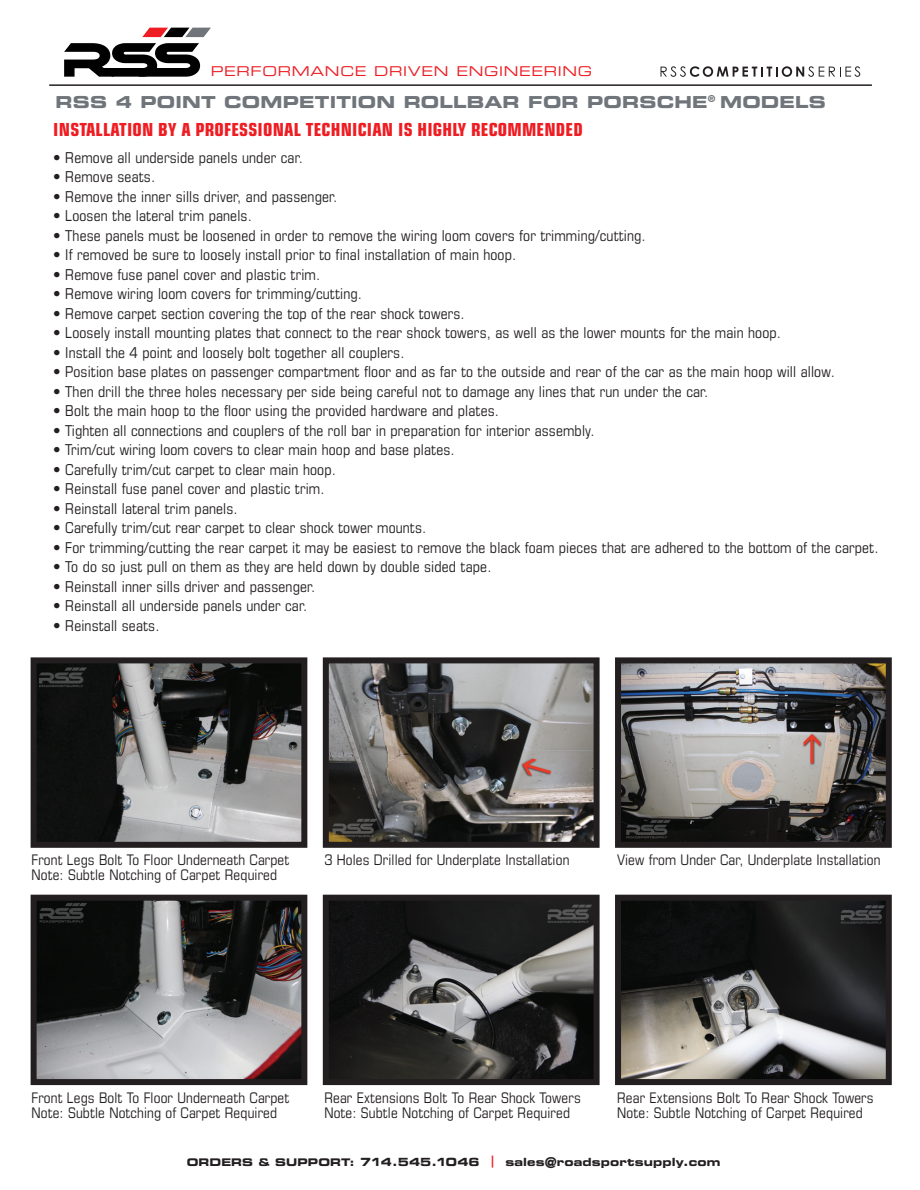
<style>
.page{position:relative;width:920px;height:1190px;background:#fff}
.page>*{position:absolute;margin:0;border:0;box-sizing:border-box;transform-origin:0 0}
.t1{font:700 condensed 18px "Eurostile";letter-spacing:.01em;color:#ee1d23}
.t2{font:16.5px "Eurostile Bold Extended Two";letter-spacing:.01em;color:#6f757a}
.t3{font:condensed 15px "Eurostile";letter-spacing:.01em;color:#231f20}
.t4{font:condensed 14.55px/14.5px "Eurostile";letter-spacing:.01em;color:#231f20}
.t5{font:13.5px "Eurostile Extended Two";letter-spacing:.05em;color:#ee1d23}
.t6{font:11.25px "Eurostile Bold Extended Two";letter-spacing:.01em;color:#231f20}
.s1{font-size:10.5px}
.s2{font-family:"Arial";font-weight:900;font-size:13.2px;color:#ee1d23}
.s3{font-size:15px}
</style>
<div class="page">
<svg style="left:64px;top:43px;width:136px;height:34px"></svg>
<svg style="left:142px;top:28px;width:69px;height:9px"></svg>
<hr style="left:49px;top:84px;width:822px;height:2px;background:#231f20">
<img style="left:38px;top:901px;width:262px;height:177px">
<img style="left:330px;top:901px;width:262px;height:177px">
<img style="left:622px;top:901px;width:262px;height:177px">
<div style="left:31px;top:894px;width:276px;height:191px;border:6px solid #231f20"></div>
<div style="left:323px;top:894px;width:276px;height:191px;border:6px solid #231f20"></div>
<div style="left:615px;top:894px;width:276px;height:191px;border:6px solid #231f20"></div>
<img style="left:330px;top:664px;width:262px;height:176px">
<img style="left:622px;top:664px;width:262px;height:176px">
<img style="left:38px;top:664px;width:262px;height:176px">
<div style="left:31px;top:657px;width:276px;height:190px;border:6px solid #231f20"></div>
<div style="left:323px;top:657px;width:276px;height:190px;border:6px solid #231f20"></div>
<div style="left:615px;top:657px;width:276px;height:190px;border:6px solid #231f20"></div>
<svg style="left:660px;top:66px;width:200px;height:11px"></svg>
<p class="t5" style="left:211px;top:62px;width:383px">PERFORMANCE DRIVEN ENGINEERING</p>
<p class="t2" style="left:56px;top:90px;width:771px">RSS 4 POINT COMPETITION ROLLBAR FOR PORSCHE<sup>®</sup> MODELS</p>
<p class="t1" style="left:53px;top:118px;width:531px">INSTALLATION BY A PROFESSIONAL TECHNICIAN IS HIGHLY RECOMMENDED</p>
<p class="t3" style="left:53px;top:148px;width:251px">• Remove all underside panels under car.</p>
<p class="t3" style="left:53px;top:168px;width:103px">• Remove seats.</p>
<p class="t3" style="left:53px;top:187px;width:285px">• Remove the inner sills driver, and passenger.</p>
<p class="t3" style="left:53px;top:207px;width:200px">• Loosen the lateral trim panels.</p>
<p class="t3" style="left:53px;top:226px;width:594px">• These panels must be loosened in order to remove the wiring loom covers for trimming/cutting.</p>
<p class="t3" style="left:53px;top:246px;width:464px">• If removed be sure to loosely install prior to final installation of main hoop.</p>
<p class="t3" style="left:53px;top:265px;width:268px">• Remove fuse panel cover and plastic trim.</p>
<p class="t3" style="left:53px;top:285px;width:310px">• Remove wiring loom covers for trimming/cutting.</p>
<p class="t3" style="left:53px;top:304px;width:413px">• Remove carpet section covering the top of the rear shock towers.</p>
<p class="t3" style="left:53px;top:324px;width:729px">• Loosely install mounting plates that connect to the rear shock towers, as well as the lower mounts for the main hoop.</p>
<p class="t3" style="left:53px;top:343px;width:353px">• Install the 4 point and loosely bolt together all couplers.</p>
<p class="t3" style="left:53px;top:363px;width:783px">• Position base plates on passenger compartment floor and as far to the outside and rear of the car as the main hoop will allow.</p>
<p class="t3" style="left:53px;top:382px;width:656px">• Then drill the three holes necessary per side being careful not to damage any lines that run under the car.</p>
<p class="t3" style="left:53px;top:402px;width:447px">• Bolt the main hoop to the floor using the provided hardware and plates.</p>
<p class="t3" style="left:53px;top:421px;width:543px">• Tighten all connections and couplers of the roll bar in preparation for interior assembly.</p>
<p class="t3" style="left:53px;top:441px;width:403px">• Trim/cut wiring loom covers to clear main hoop and base plates.</p>
<p class="t3" style="left:53px;top:460px;width:284px">• Carefully trim/cut carpet to clear main hoop.</p>
<p class="t3" style="left:53px;top:480px;width:273px">• Reinstall fuse panel cover and plastic trim.</p>
<p class="t3" style="left:53px;top:499px;width:186px">• Reinstall lateral trim panels.</p>
<p class="t3" style="left:53px;top:519px;width:374px">• Carefully trim/cut rear carpet to clear shock tower mounts.</p>
<p class="t3" style="left:53px;top:538px;width:826px">• For trimming/cutting the rear carpet it may be easiest to remove the black foam pieces that are adhered to the bottom of the carpet.</p>
<p class="t3" style="left:53px;top:558px;width:439px">• To do so just pull on them as they are held down by double sided tape.</p>
<p class="t3" style="left:53px;top:577px;width:263px">• Reinstall inner sills driver and passenger.</p>
<p class="t3" style="left:53px;top:597px;width:255px">• Reinstall all underside panels under car.</p>
<p class="t3" style="left:53px;top:616px;width:108px">• Reinstall seats.</p>
<p class="t4" style="left:31px;top:852px;width:259px">Front Legs Bolt To Floor Underneath Carpet<br>Note: Subtle Notching of Carpet Required</p>
<p class="t4" style="left:324px;top:852px;width:246px">3 Holes Drilled for Underplate Installation</p>
<p class="t4" style="left:617px;top:852px;width:265px">View from Under Car, Underplate Installation</p>
<p class="t4" style="left:31px;top:1090px;width:259px">Front Legs Bolt To Floor Underneath Carpet<br>Note: Subtle Notching of Carpet Required</p>
<p class="t4" style="left:324px;top:1090px;width:258px">Rear Extensions Bolt To Rear Shock Towers<br>Note: Subtle Notching of Carpet Required</p>
<p class="t4" style="left:617px;top:1090px;width:258px">Rear Extensions Bolt To Rear Shock Towers<br>Note: Subtle Notching of Carpet Required</p>
<p class="t6" style="left:187px;top:1153px;width:535px"><span class="s1">ORDERS &amp; SUPPORT:</span> 714.545.1046 <span class="s2">|</span> sales<span class="s3">@</span>roadsportsupply.com</p>
</div>
